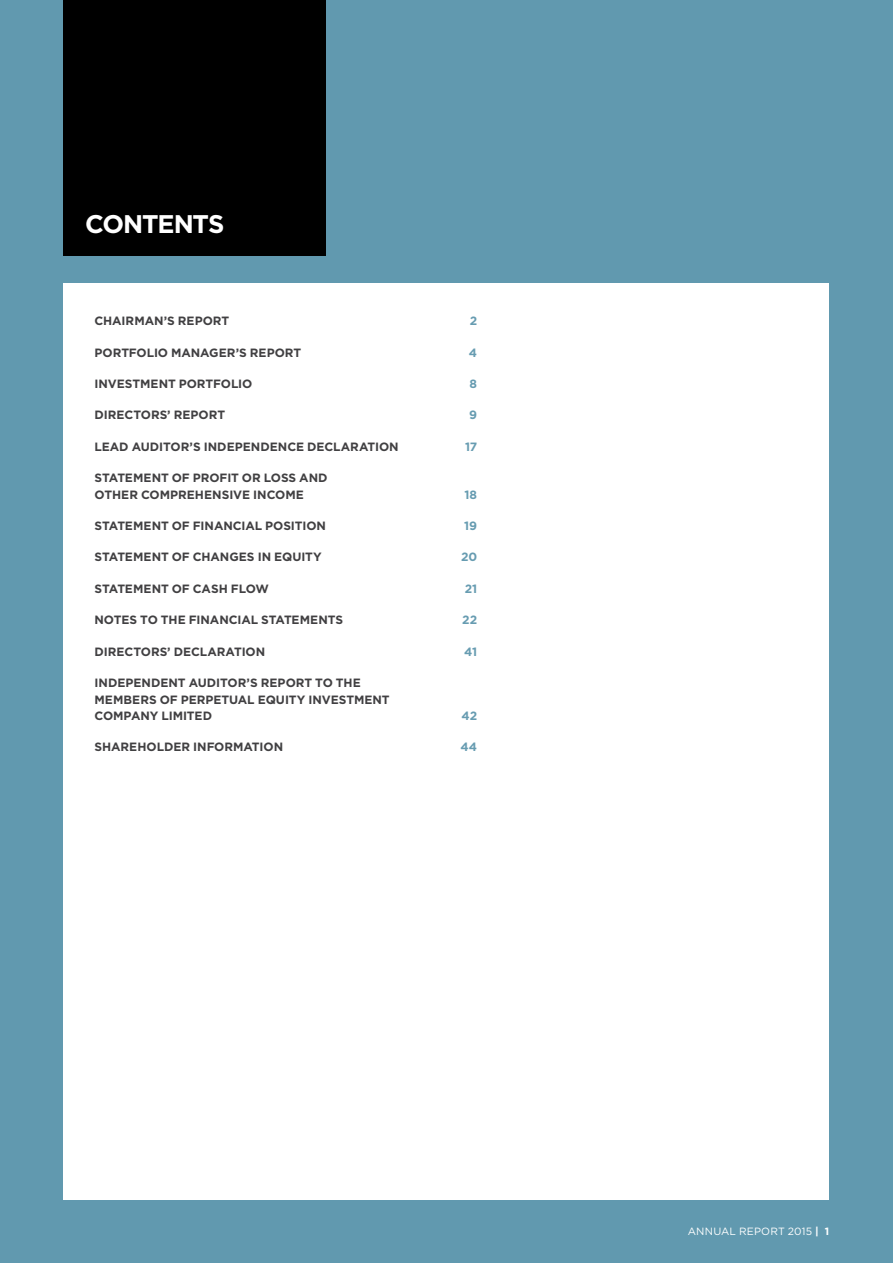
<style>
.page{position:relative;width:893px;height:1263px;background:#6199af}
.page>*{position:absolute;margin:0;border:0;box-sizing:border-box;transform-origin:0 0}
.t1{font:700 25.5px "Gotham";letter-spacing:-.05em;color:#fff}
.t2{font:700 12px/16.5px "Gotham";letter-spacing:-.005em;color:#414042}
.t3{font:700 12px "Gotham";letter-spacing:-.005em;color:#679cb1}
.t4{font:10.5px "Gotham";letter-spacing:.015em;color:#fff}
.s1{font-weight:700}
</style>
<div class="page">
<div style="left:64px;top:0;width:262px;height:255px;background:#000"></div>
<div style="left:64px;top:283px;width:765px;height:916px;background:#fff"></div>
<h1 class="t1" style="left:85px;top:207px;width:141px">CONTENTS</h1>
<p class="t2" style="left:95px;top:313px;width:136px">CHAIRMAN’S REPORT</p>
<p class="t3" style="left:470px;top:313px;width:9px">2</p>
<p class="t2" style="left:95px;top:344px;width:208px">PORTFOLIO MANAGER’S REPORT</p>
<p class="t3" style="left:469px;top:344px;width:10px">4</p>
<p class="t2" style="left:95px;top:375px;width:159px">INVESTMENT PORTFOLIO</p>
<p class="t3" style="left:470px;top:376px;width:9px">8</p>
<p class="t2" style="left:94px;top:407px;width:132px">DIRECTORS’ REPORT</p>
<p class="t3" style="left:469px;top:407px;width:9px">9</p>
<p class="t2" style="left:94px;top:438px;width:306px">LEAD AUDITOR’S INDEPENDENCE DECLARATION</p>
<p class="t3" style="left:465px;top:439px;width:14px">17</p>
<p class="t2" style="left:94px;top:470px;width:235px">STATEMENT OF PROFIT OR LOSS AND<br>OTHER COMPREHENSIVE INCOME</p>
<p class="t3" style="left:465px;top:486px;width:14px">18</p>
<p class="t2" style="left:94px;top:517px;width:233px">STATEMENT OF FINANCIAL POSITION</p>
<p class="t3" style="left:464px;top:518px;width:14px">19</p>
<p class="t2" style="left:94px;top:549px;width:229px">STATEMENT OF CHANGES IN EQUITY</p>
<p class="t3" style="left:461px;top:549px;width:18px">20</p>
<p class="t2" style="left:94px;top:580px;width:176px">STATEMENT OF CASH FLOW</p>
<p class="t3" style="left:465px;top:581px;width:14px">21</p>
<p class="t2" style="left:94px;top:612px;width:250px">NOTES TO THE FINANCIAL STATEMENTS</p>
<p class="t3" style="left:462px;top:612px;width:16px">22</p>
<p class="t2" style="left:94px;top:643px;width:172px">DIRECTORS’ DECLARATION</p>
<p class="t3" style="left:464px;top:643px;width:14px">41</p>
<p class="t2" style="left:94px;top:674px;width:297px">INDEPENDENT AUDITOR’S REPORT TO THE<br>MEMBERS OF PERPETUAL EQUITY INVESTMENT<br>COMPANY LIMITED</p>
<p class="t3" style="left:462px;top:708px;width:17px">42</p>
<p class="t2" style="left:94px;top:739px;width:190px">SHAREHOLDER INFORMATION</p>
<p class="t3" style="left:461px;top:739px;width:18px">44</p>
<p class="t4" style="left:688px;top:1225px;width:143px">ANNUAL REPORT 2015 <span class="s1">| 1</span></p>
</div>
